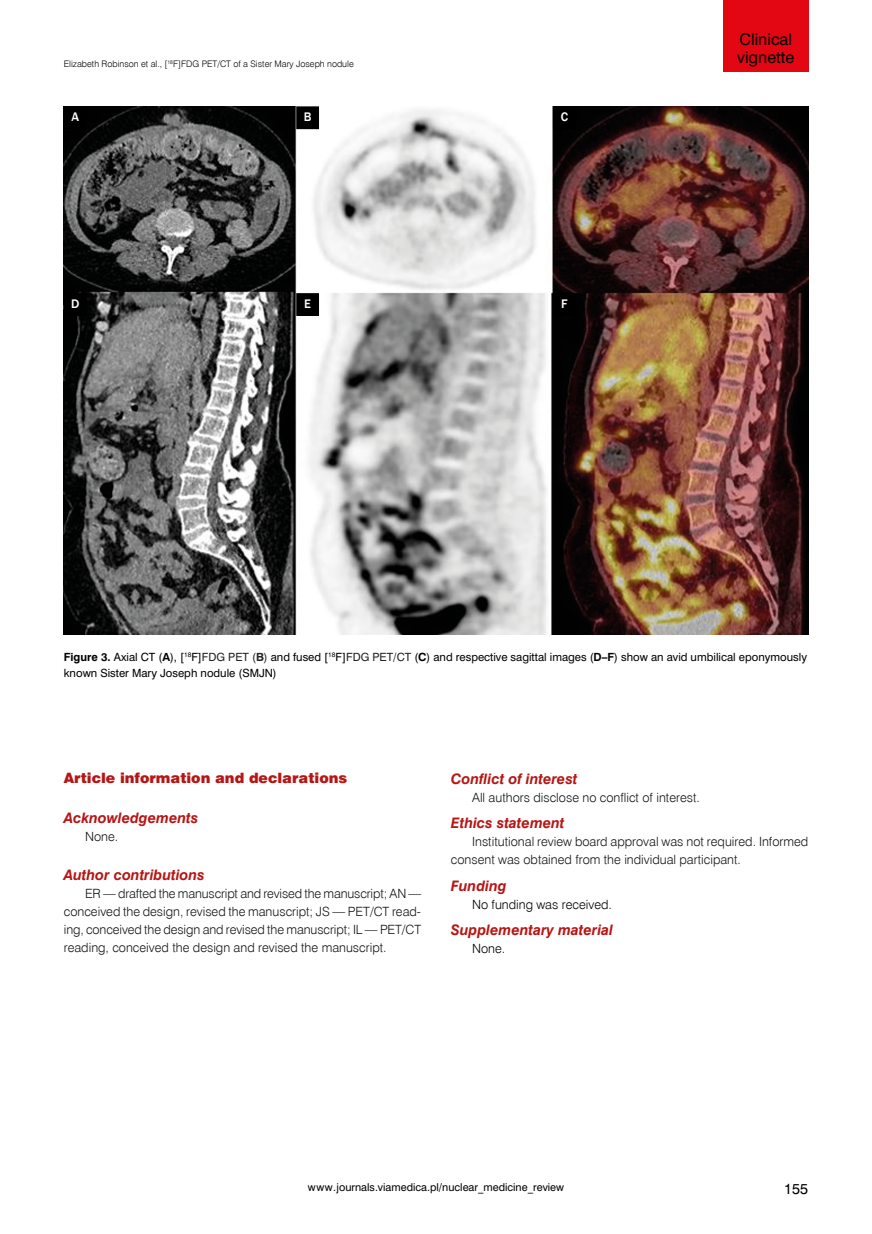
<style>
.page{position:relative;width:872px;height:1234px;background:#fff}
.page>*{position:absolute;margin:0;border:0;box-sizing:border-box;transform-origin:0 0}
.t1{font:15px/18px "Swis 721 PL";color:#000}
.t2{font:14.25px "Swis 721 Blk EU";color:#b61615}
.t3{font:italic 700 13.5px "Swis 721 PL";color:#b61615}
.t4{font:13.5px "Swis 721 PL";color:#000}
.t5{font:12.75px/18px "Swis 721 Lt EU";color:#131413;text-align:justify}
.t6{font:12.75px "Swis 721 Lt EU";color:#000}
.t7{font:500 12.75px "Franklin Gothic";color:#fff}
.t8{font:10.5px/16.5px "Swis 721 PL";color:#000}
.t9{font:10.05px "Swis 721 PL";color:#000}
.t10{font:9px "Swis 721 Lt EU";color:#000}
.s1{font-weight:700}
.s2{color:#222}
.s3{font-weight:700;color:#222}
</style>
<div class="page">
<div style="left:723px;top:0;width:85px;height:71px;background:#e30613"></div>
<img style="left:64px;top:106px;width:744px;height:528px">
<div style="left:65px;top:107px;width:21px;height:21px;background:#000"></div>
<div style="left:64px;top:106px;width:23px;height:23px;border:2px solid #000"></div>
<div style="left:297px;top:107px;width:21px;height:21px;background:#000"></div>
<div style="left:296px;top:106px;width:23px;height:23px;border:2px solid #000"></div>
<div style="left:554px;top:107px;width:21px;height:21px;background:#000"></div>
<div style="left:553px;top:106px;width:23px;height:23px;border:2px solid #000"></div>
<div style="left:65px;top:294px;width:21px;height:21px;background:#000"></div>
<div style="left:64px;top:293px;width:23px;height:23px;border:2px solid #000"></div>
<div style="left:297px;top:294px;width:21px;height:21px;background:#000"></div>
<div style="left:296px;top:293px;width:23px;height:23px;border:2px solid #000"></div>
<div style="left:554px;top:294px;width:21px;height:21px;background:#000"></div>
<div style="left:553px;top:293px;width:23px;height:23px;border:2px solid #000"></div>
<p class="t10" style="left:64px;top:58px;width:291px">Elizabeth Robinson et al., [<sup>18</sup>F]FDG PET/CT of a Sister Mary Joseph nodule</p>
<p class="t7" style="left:71px;top:109px;width:9px">A</p>
<p class="t7" style="left:304px;top:109px;width:9px">B</p>
<p class="t7" style="left:560px;top:109px;width:9px">C</p>
<p class="t7" style="left:71px;top:296px;width:10px">D</p>
<p class="t7" style="left:304px;top:296px;width:8px">E</p>
<p class="t7" style="left:561px;top:296px;width:8px">F</p>
<p class="t1" style="left:737px;top:30px;width:58px">Clinical vignette</p>
<p class="t8" style="left:64px;top:648px;width:745px"><span class="s1">Figure 3.</span> Axial CT (<span class="s1">A</span>), [<sup>18</sup>F]<span class="s2">FDG PET (</span><span class="s3">B</span><span class="s2">)</span> and fused [<sup>18</sup>F]<span class="s2">FDG PET/CT</span> (<span class="s1">C</span>) and respective sagittal images (<span class="s1">D–F</span>) show an avid umbilical eponymously known Sister Mary Joseph nodule (SMJN)</p>
<p class="t2" style="left:64px;top:769px;width:285px">Article information and declarations</p>
<p class="t3" style="left:64px;top:808px;width:136px">Acknowledgements</p>
<p class="t5" style="left:85px;top:827px;width:35px">None.</p>
<p class="t3" style="left:64px;top:865px;width:142px">Author contributions</p>
<p class="t5" style="left:64px;top:884px;width:359px;text-indent:21px">ER — drafted the manuscript and revised the manuscript; AN — conceived the design, revised the manuscript; JS — PET/CT read&shy;ing, conceived the design and revised the manuscript; IL — PET/CT reading, conceived the design and revised the manuscript.</p>
<p class="t3" style="left:451px;top:769px;width:128px">Conflict of interest</p>
<p class="t5" style="left:472px;top:788px;width:229px">All authors disclose no conflict of interest.</p>
<p class="t3" style="left:451px;top:814px;width:115px">Ethics statement</p>
<p class="t5" style="left:451px;top:832px;width:359px;text-indent:21px">Institutional review board approval was not required. Informed consent was obtained from the individual participant.</p>
<p class="t3" style="left:451px;top:876px;width:57px">Funding</p>
<p class="t6" style="left:472px;top:896px;width:141px">No funding was received.</p>
<p class="t3" style="left:451px;top:921px;width:164px">Supplementary material</p>
<p class="t6" style="left:472px;top:940px;width:35px">None.</p>
<p class="t9" style="left:308px;top:1180px;width:258px">www.journals.viamedica.pl/nuclear_medicine_review</p>
<p class="t4" style="left:784px;top:1179px;width:25px">155</p>
</div>
